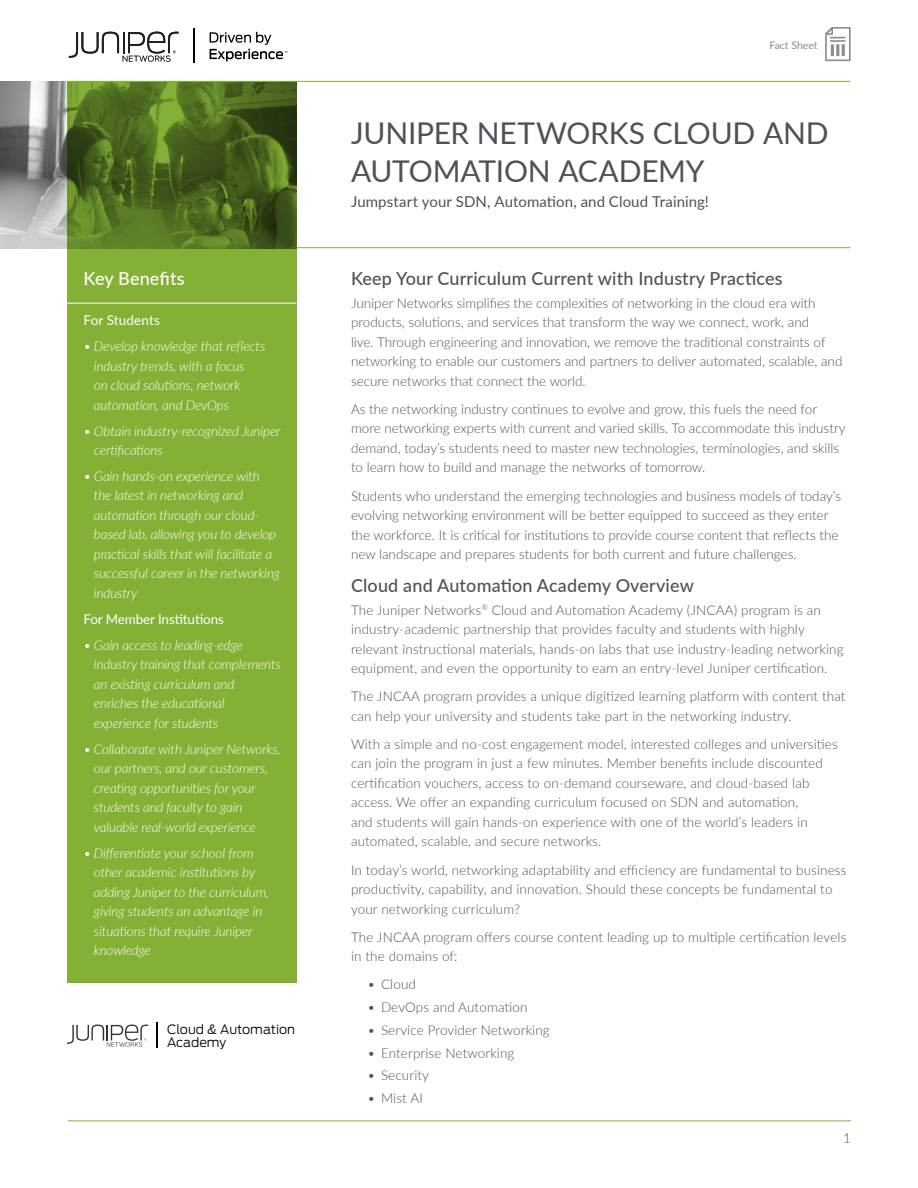
<style>
.page{position:relative;width:918px;height:1188px;background:#fff}
.page>*{position:absolute;margin:0;border:0;box-sizing:border-box;transform-origin:0 0}
.Datasheet_title{font:30px/37.5px "Lato";letter-spacing:-.005em;color:#4d525a}
.t1{font:500 18px "Lato";letter-spacing:.01em;color:#4d525a}
.Sidebar_head{font:500 18px "Lato";letter-spacing:.005em;color:#fff}
.Subtitle{font:15px "Lato";letter-spacing:.005em;color:#4d525a}
.t2{font:300 13.5px/19.5px "Lato";letter-spacing:.005em;color:#4d525a}
.PO_box_text{font:italic 300 13.5px/19.5px "Lato";letter-spacing:-.01em;color:#fff}
.PO_box_text-2{font:13.5px "Lato";letter-spacing:-.01em;color:#fff}
.PO_box_text-3{font:13.5px "Lato";letter-spacing:.01em;color:#fff}
.t3{font:300 12.75px/12.8px "Antenna";color:#050504}
.t4{font:10.5px "Lato";color:#898d90}
</style>
<div class="page">
<img style="left:0;top:82px;width:68px;height:166px">
<hr style="left:291px;top:247px;width:559px;height:1px;background:#84b135">
<svg style="left:68px;top:82px;width:229px;height:901px;background:#7aa431"></svg>
<hr style="left:68px;top:81px;width:782px;height:1px;background:#84b135">
<hr style="left:68px;top:1120px;width:783px;height:1px;background:#84b135">
<svg style="left:825px;top:27px;width:26px;height:34px"></svg>
<hr style="left:193px;top:28px;width:2px;height:34px;background:#000">
<svg style="left:69px;top:32px;width:110px;height:30px"></svg>
<svg style="left:210px;top:32px;width:78px;height:29px"></svg>
<hr style="left:67px;top:303px;width:230px;height:1px;background:#fff">
<svg style="left:157px;top:1023px;width:1px;height:25px"></svg>
<svg style="left:67px;top:1025px;width:81px;height:22px"></svg>
<p class="Sidebar_head" style="left:83px;top:266px;width:103px">Key Benefits</p>
<p class="PO_box_text-3" style="left:83px;top:310px;width:78px">For Students</p>
<p class="PO_box_text" style="left:94px;top:336px;width:173px;text-indent:-10px">• Develop knowledge that reflects industry trends, with a focus<br>on cloud solutions, network automation, and DevOps</p>
<p class="PO_box_text" style="left:94px;top:420px;width:188px;text-indent:-10px">• Obtain industry-recognized Juniper certifications</p>
<p class="PO_box_text" style="left:94px;top:466px;width:188px;text-indent:-10px">• Gain hands-on experience with the latest in networking and automation through our cloud&shy;based lab, allowing you to develop practical skills that will facilitate a successful career in the networking industry</p>
<p class="PO_box_text-2" style="left:83px;top:609px;width:142px">For Member Institutions</p>
<p class="PO_box_text" style="left:94px;top:635px;width:188px;text-indent:-10px">• Gain access to leading-edge industry training that complements an existing curriculum and enriches the educational experience for students</p>
<p class="PO_box_text" style="left:94px;top:739px;width:188px;text-indent:-10px">• Collaborate with Juniper Networks, our partners, and our customers, creating opportunities for your students and faculty to gain valuable real-world experience</p>
<p class="PO_box_text" style="left:94px;top:843px;width:177px;text-indent:-10px">• Differentiate your school from other academic institutions by adding Juniper to the curriculum, giving students an advantage in situations that require Juniper knowledge</p>
<p class="t3" style="left:167px;top:1023px;width:129px">Cloud &amp; Automation<br>Academy</p>
<p class="t4" style="left:770px;top:38px;width:50px">Fact Sheet</p>
<p class="Datasheet_title" style="left:351px;top:114px;width:479px">JUNIPER NETWORKS CLOUD AND<br>AUTOMATION ACADEMY</p>
<p class="Subtitle" style="left:351px;top:191px;width:360px">Jumpstart your SDN, Automation, and Cloud Training!</p>
<h1 class="t1" style="left:351px;top:266px;width:433px">Keep Your Curriculum Current with Industry Practices</h1>
<p class="t2" style="left:351px;top:293px;width:493px">Juniper Networks simplifies the complexities of networking in the cloud era with products, solutions, and services that transform the way we connect, work, and<br>live. Through engineering and innovation, we remove the traditional constraints of networking to enable our customers and partners to deliver automated, scalable, and secure networks that connect the world.</p>
<p class="t2" style="left:351px;top:399px;width:496px">As the networking industry continues to evolve and grow, this fuels the need for more networking experts with current and varied skills. To accommodate this industry demand, today’s students need to master new technologies, terminologies, and skills to learn how to build and manage the networks of tomorrow.</p>
<p class="t2" style="left:351px;top:485px;width:492px">Students who understand the emerging technologies and business models of today’s evolving networking environment will be better equipped to succeed as they enter the workforce. It is critical for institutions to provide course content that reflects the new landscape and prepares students for both current and future challenges.</p>
<h1 class="t1" style="left:351px;top:572px;width:344px">Cloud and Automation Academy Overview</h1>
<p class="t2" style="left:351px;top:600px;width:494px">The Juniper Networks<sup>®</sup> Cloud and Automation Academy (JNCAA) program is an industry-academic partnership that provides faculty and students with highly relevant instructional materials, hands-on labs that use industry-leading networking equipment, and even the opportunity to earn an entry-level Juniper certification.</p>
<p class="t2" style="left:351px;top:686px;width:496px">The JNCAA program provides a unique digitized learning platform with content that can help your university and students take part in the networking industry.</p>
<p class="t2" style="left:351px;top:734px;width:488px">With a simple and no-cost engagement model, interested colleges and universities can join the program in just a few minutes. Member benefits include discounted certification vouchers, access to on-demand courseware, and cloud-based lab access. We offer an expanding curriculum focused on SDN and automation,<br>and students will gain hands-on experience with one of the world’s leaders in automated, scalable, and secure networks.</p>
<p class="t2" style="left:351px;top:860px;width:497px">In today’s world, networking adaptability and efficiency are fundamental to business productivity, capability, and innovation. Should these concepts be fundamental to your networking curriculum?</p>
<p class="t2" style="left:351px;top:927px;width:497px">The JNCAA program offers course content leading up to multiple certification levels in the domains of:</p>
<p class="t2" style="left:368px;top:974px;width:50px">• Cloud</p>
<p class="t2" style="left:368px;top:997px;width:162px">• DevOps and Automation</p>
<p class="t2" style="left:368px;top:1020px;width:184px">• Service Provider Networking</p>
<p class="t2" style="left:368px;top:1043px;width:149px">• Enterprise Networking</p>
<p class="t2" style="left:368px;top:1065px;width:63px">• Security</p>
<p class="t2" style="left:368px;top:1088px;width:57px">• Mist AI</p>
<p class="t2" style="left:843px;top:1128px;width:9px">1</p>
</div>
